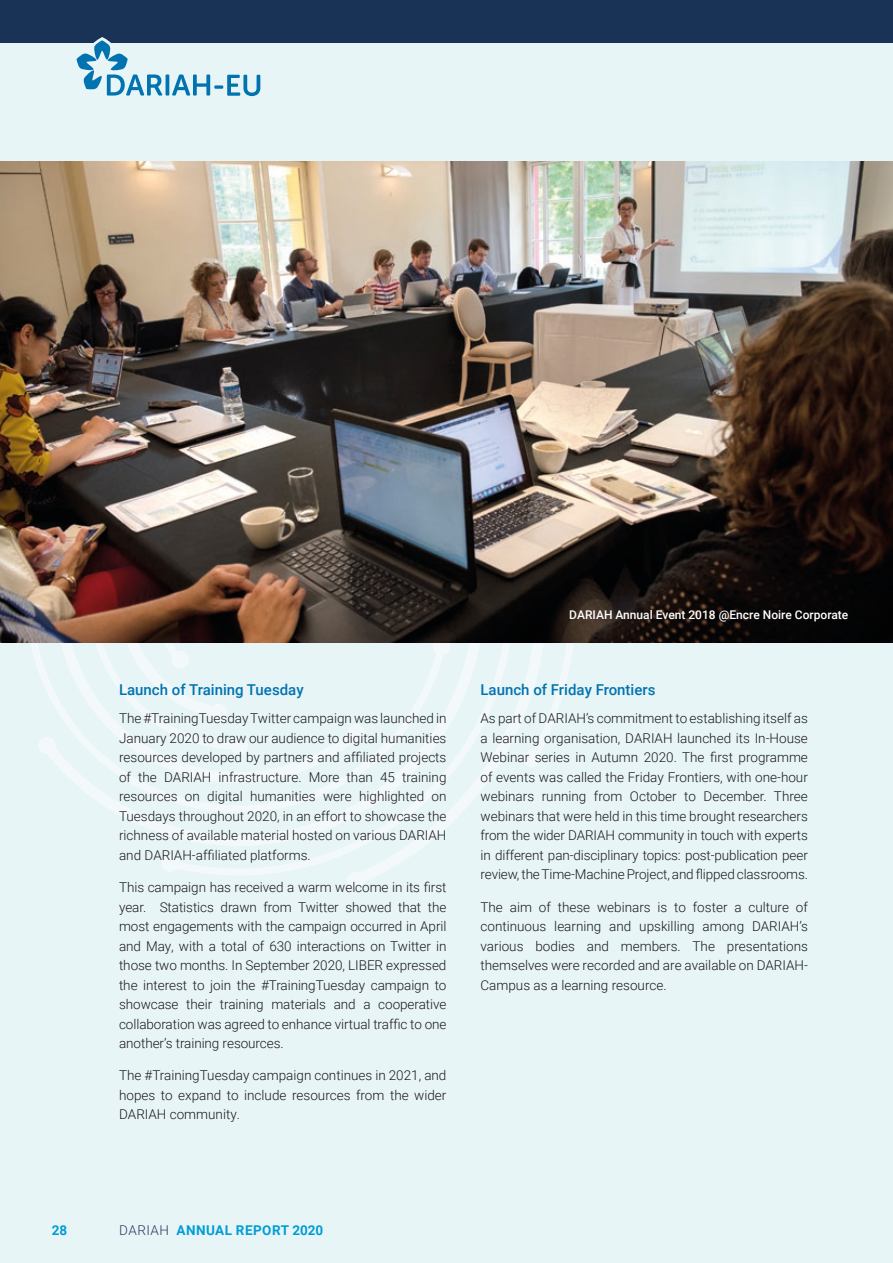
<style>
.page{position:relative;width:893px;height:1263px;background:#e8f5f7}
.page>*{position:absolute;margin:0;border:0;box-sizing:border-box;transform-origin:0 0}
._19-H3{font:500 15px "Roboto";color:#0173b0}
._19-Body_3{font:300 13.5px/19.5px "Roboto";color:#1a181c;text-align:justify}
.t1{font:700 13.5px "Roboto";letter-spacing:.035em;color:#009dd5}
._19-H5-Fig{font:500 12px "Roboto";color:#fff}
.s1{font-weight:300;color:#2b3960}
</style>
<div class="page">
<div style="left:0;top:0;width:893px;height:43px;background:#193357"></div>
<hr style="left:166px;top:75px;width:3px;height:21px;background:#0173b0">
<svg style="left:76px;top:37px;width:87px;height:59px"></svg>
<svg style="left:172px;top:75px;width:88px;height:21px"></svg>
<svg style="left:283px;top:765px;width:215px;height:116px"></svg>
<svg style="left:291px;top:642px;width:290px;height:123px"></svg>
<svg style="left:283px;top:642px;width:248px;height:87px"></svg>
<svg style="left:0;top:642px;width:283px;height:233px"></svg>
<div style="left:172px;top:651px;width:17px;height:17px;background:#f3f9fa;border-radius:50%"></div>
<div style="left:210px;top:704px;width:17px;height:17px;background:#f3f9fa;border-radius:50%"></div>
<div style="left:231px;top:737px;width:17px;height:17px;background:#f3f9fa;border-radius:50%"></div>
<div style="left:347px;top:724px;width:18px;height:18px;background:#f3f9fa;border-radius:50%"></div>
<svg style="left:433px;top:637px;width:17px;height:18px"></svg>
<div style="left:523px;top:749px;width:18px;height:18px;background:#f3f9fa;border-radius:50%"></div>
<div style="left:347px;top:872px;width:17px;height:17px;background:#f3f9fa;border-radius:50%"></div>
<div style="left:38px;top:737px;width:18px;height:17px;background:#f3f9fa;border-radius:50%"></div>
<div style="left:162px;top:854px;width:17px;height:18px;background:#f3f9fa;border-radius:50%"></div>
<img style="left:0;top:162px;width:893px;height:480px">
<p class="_19-H3" style="left:119px;top:679px;width:186px">Launch of Training Tuesday</p>
<p class="_19-Body_3" style="left:119px;top:708px;width:329px">The #TrainingTuesday Twitter campaign was launched in January 2020 to draw our audience to digital humanities resources developed by partners and affiliated projects of the DARIAH infrastructure. More than 45 training resources on digital humanities were highlighted on Tuesdays throughout 2020, in an effort to showcase the richness of available material hosted on various DARIAH and DARIAH-affiliated platforms.</p>
<p class="_19-Body_3" style="left:119px;top:877px;width:329px">This campaign has received a warm welcome in its first year. Statistics drawn from Twitter showed that the most engagements with the campaign occurred in April and May, with a total of 630 interactions on Twitter in those two months. In September 2020, LIBER expressed the interest to join the #TrainingTuesday campaign to showcase their training materials and a cooperative collaboration was agreed to enhance virtual traffic to one another’s training resources.</p>
<p class="_19-Body_3" style="left:119px;top:1065px;width:329px">The #TrainingTuesday campaign continues in 2021, and hopes to expand to include resources from the wider DARIAH community.</p>
<p class="_19-H5-Fig" style="left:569px;top:606px;width:281px">DARIAH Annual Event 2018 @Encre Noire Corporate</p>
<p class="_19-H3" style="left:480px;top:679px;width:177px">Launch of Friday Frontiers</p>
<p class="_19-Body_3" style="left:480px;top:708px;width:329px">As part of DARIAH’s commitment to establishing itself as a learning organisation, DARIAH launched its In-House Webinar series in Autumn 2020. The first programme of events was called the Friday Frontiers, with one-hour webinars running from October to December. Three webinars that were held in this time brought researchers from the wider DARIAH community in touch with experts in different pan-disciplinary topics: post-publication peer review, the Time-Machine Project, and flipped classrooms.</p>
<p class="_19-Body_3" style="left:480px;top:896px;width:329px">The aim of these webinars is to foster a culture of continuous learning and upskilling among DARIAH’s various bodies and members. The presentations themselves were recorded and are available on DARIAH-Campus as a learning resource.</p>
<p class="t1" style="left:52px;top:1220px;width:17px">28</p>
<p class="t1" style="left:119px;top:1220px;width:206px"><span class="s1">DARIAH</span> ANNUAL REPORT 2020</p>
</div>
